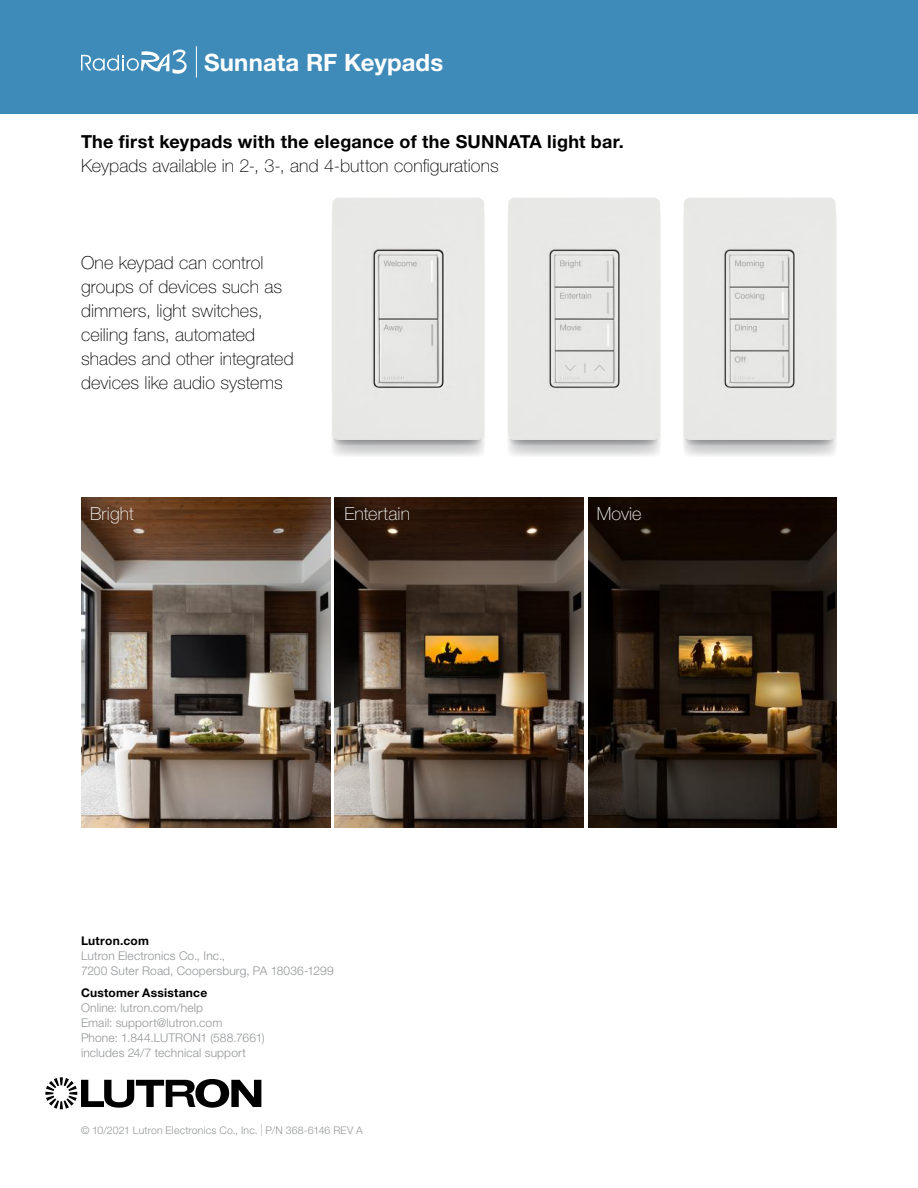
<style>
.page{position:relative;width:918px;height:1188px;background:#fff}
.page>*{position:absolute;margin:0;border:0;box-sizing:border-box;transform-origin:0 0}
.t1{font:700 24px "Helvetica Neue LT Std";letter-spacing:.005em;color:#fff}
.t2{font:100 18px/24px "Helvetica Neue LT Std";letter-spacing:.005em;color:#000}
.t3{font:700 18px "Helvetica Neue LT Std";letter-spacing:.015em;color:#000}
.t4{font:100 18px "Helvetica Neue LT Std";letter-spacing:.01em;color:#fff}
.t5{font:300 12px/15px "Helvetica Neue LT Std";letter-spacing:.01em;color:#939597}
.t6{font:700 12px "Helvetica Neue LT Std";letter-spacing:.02em;color:#000}
.t7{font:300 10.5px "Helvetica Neue LT Std";letter-spacing:.015em;color:#939597}
.s1{font-weight:200;font-size:17.4px}
</style>
<div class="page">
<svg style="left:45px;top:1077px;width:216px;height:32px"></svg>
<svg style="left:683px;top:207px;width:154px;height:250px"></svg>
<svg style="left:685px;top:203px;width:149px;height:242px"></svg>
<svg style="left:507px;top:207px;width:154px;height:250px"></svg>
<svg style="left:509px;top:203px;width:149px;height:242px"></svg>
<svg style="left:331px;top:207px;width:154px;height:250px"></svg>
<svg style="left:333px;top:203px;width:149px;height:242px"></svg>
<img style="left:332px;top:198px;width:152px;height:242px">
<img style="left:508px;top:198px;width:152px;height:242px">
<img style="left:684px;top:198px;width:152px;height:242px">
<img style="left:588px;top:498px;width:249px;height:329px">
<img style="left:334px;top:498px;width:250px;height:329px">
<img style="left:81px;top:498px;width:249px;height:329px">
<div style="left:0;top:0;width:918px;height:114px;background:#3e8ab9"></div>
<svg style="left:81px;top:49px;width:106px;height:25px"></svg>
<hr style="left:196px;top:46px;width:1px;height:32px;background:#fff">
<h1 class="t1" style="left:204px;top:47px;width:241px">Sunnata RF Keypads</h1>
<p class="t3" style="left:81px;top:130px;width:544px">The first keypads with the elegance of the SUNNATA light bar.</p>
<p class="t2" style="left:81px;top:153px;width:419px">Keypads available in 2-, 3-, and 4-button configurations</p>
<p class="t2" style="left:81px;top:250px;width:214px">One keypad can control groups of devices such as dimmers, light switches, ceiling fans, automated shades and other integrated devices like audio systems</p>
<p class="t4" style="left:90px;top:503px;width:45px">Bright</p>
<p class="t4" style="left:344px;top:503px;width:67px">Entertain</p>
<p class="t4" style="left:597px;top:503px;width:46px">Movie</p>
<p class="t6" style="left:81px;top:933px;width:69px">Lutron.com</p>
<p class="t5" style="left:81px;top:948px;width:254px">Lutron Electronics Co., Inc.,<br>7200 Suter Road, Coopersburg, PA 18036-1299</p>
<p class="t6" style="left:81px;top:985px;width:128px">Customer Assistance</p>
<p class="t5" style="left:81px;top:1000px;width:185px">Online: lutron.com/help<br>Email: support@lutron.com<br>Phone: 1.844.LUTRON1 (588.7661) includes 24/7 technical support</p>
<p class="t7" style="left:81px;top:1124px;width:283px">© 10/2021 Lutron Electronics Co., Inc. <span class="s1">I</span> P/N 368-6146 REV A</p>
</div>
